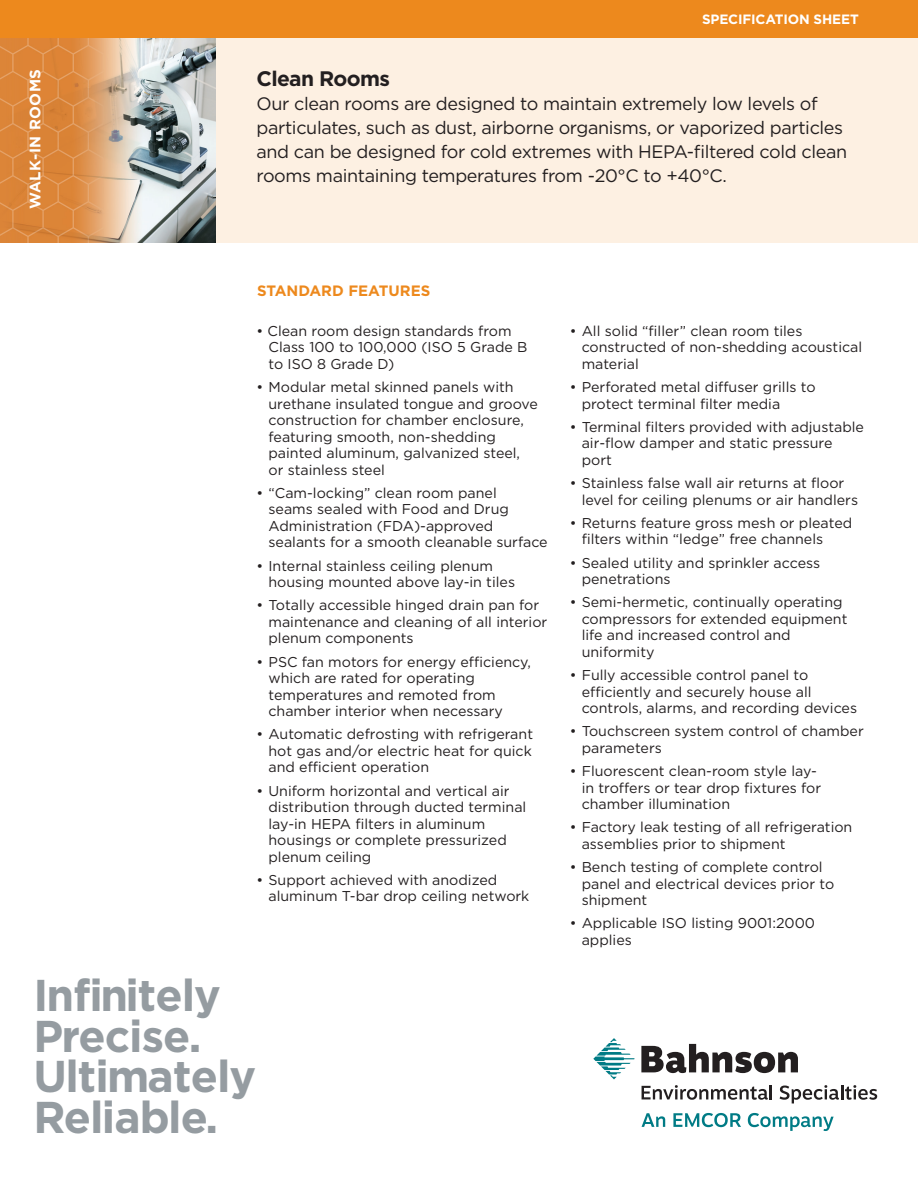
<style>
.page{position:relative;width:918px;height:1188px;background:#fff}
.page>*{position:absolute;margin:0;border:0;box-sizing:border-box;transform-origin:0 0}
.t1{font:700 44.55px/40.8px "Gotham";letter-spacing:-.02em;color:#959ca1}
.t2{font:700 21px "Gotham";letter-spacing:-.03em;color:#231f20}
.t3{font:18px/24px "Gotham";letter-spacing:-.02em;color:#231f20}
.t4{font:700 15.15px "Gotham";letter-spacing:.03em;color:#fff}
.t5{font:700 15px "Gotham";color:#ed891d}
.t6{font:14.25px/16.5px "Gotham";color:#231f20}
.t7{font:700 13.5px "Gotham";letter-spacing:-.01em;color:#fff}
</style>
<div class="page">
<div style="left:0;top:27px;width:918px;height:216px;background:#fdf0e2"></div>
<img style="left:0;top:38px;width:216px;height:205px">
<div style="left:0;top:0;width:918px;height:38px;background:#ed891d"></div>
<svg style="left:641px;top:1044px;width:157px;height:29px"></svg>
<svg style="left:642px;top:1085px;width:130px;height:15px"></svg>
<svg style="left:780px;top:1085px;width:97px;height:18px"></svg>
<svg style="left:593px;top:1038px;width:42px;height:41px"></svg>
<svg style="left:642px;top:1113px;width:23px;height:14px"></svg>
<svg style="left:673px;top:1113px;width:68px;height:14px"></svg>
<svg style="left:748px;top:1113px;width:86px;height:18px"></svg>
<p class="t4" style="left:25px;top:209px;width:142px;rotate:-90deg">WALK-IN ROOMS</p>
<p class="t7" style="left:702px;top:11px;width:158px">SPECIFICATION SHEET</p>
<p class="t2" style="left:256px;top:65px;width:135px">Clean Rooms</p>
<p class="t3" style="left:256px;top:91px;width:592px">Our clean rooms are designed to maintain extremely low levels of particulates, such as dust, airborne organisms, or vaporized particles and can be designed for cold extremes with HEPA-filtered cold clean rooms maintaining temperatures from -20°C to +40°C.</p>
<p class="t5" style="left:257px;top:281px;width:175px">STANDARD FEATURES</p>
<p class="t6" style="left:268px;top:322px;width:260px;text-indent:-12px">• Clean room design standards from<br>Class 100 to 100,000 (ISO 5 Grade B to ISO 8 Grade D)</p>
<p class="t6" style="left:268px;top:379px;width:271px;text-indent:-12px">• Modular metal skinned panels with urethane insulated tongue and groove construction for chamber enclosure, featuring smooth, non-shedding painted aluminum, galvanized steel, or stainless steel</p>
<p class="t6" style="left:268px;top:484px;width:281px;text-indent:-12px">• “Cam-locking” clean room panel<br>seams sealed with Food and Drug Administration (FDA)-approved sealants for a smooth cleanable surface</p>
<p class="t6" style="left:268px;top:557px;width:248px;text-indent:-12px">• Internal stainless ceiling plenum housing mounted above lay-in tiles</p>
<p class="t6" style="left:268px;top:597px;width:280px;text-indent:-12px">• Totally accessible hinged drain pan for maintenance and cleaning of all interior plenum components</p>
<p class="t6" style="left:268px;top:653px;width:264px;text-indent:-12px">• PSC fan motors for energy efficiency, which are rated for operating temperatures and remoted from chamber interior when necessary</p>
<p class="t6" style="left:268px;top:726px;width:266px;text-align:justify;text-indent:-12px">• Automatic defrosting with refrigerant hot gas and/or electric heat for quick and efficient operation</p>
<p class="t6" style="left:268px;top:782px;width:259px;text-indent:-12px">• Uniform horizontal and vertical air distribution through ducted terminal lay-in HEPA filters in aluminum housings or complete pressurized plenum ceiling</p>
<p class="t6" style="left:268px;top:871px;width:262px;text-indent:-12px">• Support achieved with anodized aluminum T-bar drop ceiling network</p>
<p class="t6" style="left:582px;top:322px;width:282px;text-indent:-12px">• All solid “filler” clean room tiles constructed of non-shedding acoustical material</p>
<p class="t6" style="left:582px;top:379px;width:235px;text-indent:-12px">• Perforated metal diffuser grills to protect terminal filter media</p>
<p class="t6" style="left:582px;top:418px;width:284px;text-indent:-12px">• Terminal filters provided with adjustable air-flow damper and static pressure port</p>
<p class="t6" style="left:582px;top:475px;width:278px;text-indent:-12px">• Stainless false wall air returns at floor level for ceiling plenums or air handlers</p>
<p class="t6" style="left:582px;top:514px;width:272px;text-indent:-12px">• Returns feature gross mesh or pleated filters within “ledge” free channels</p>
<p class="t6" style="left:582px;top:554px;width:240px;text-indent:-12px">• Sealed utility and sprinkler access penetrations</p>
<p class="t6" style="left:582px;top:594px;width:267px;text-indent:-12px">• Semi-hermetic, continually operating compressors for extended equipment life and increased control and uniformity</p>
<p class="t6" style="left:582px;top:667px;width:277px;text-indent:-12px">• Fully accessible control panel to efficiently and securely house all controls, alarms, and recording devices</p>
<p class="t6" style="left:582px;top:723px;width:284px;text-indent:-12px">• Touchscreen system control of chamber parameters</p>
<p class="t6" style="left:582px;top:763px;width:241px;text-indent:-12px">• Fluorescent clean-room style lay&shy;in troffers or tear drop fixtures for chamber illumination</p>
<p class="t6" style="left:582px;top:819px;width:272px;text-indent:-12px">• Factory leak testing of all refrigeration assemblies prior to shipment</p>
<p class="t6" style="left:582px;top:859px;width:254px;text-indent:-12px">• Bench testing of complete control panel and electrical devices prior to shipment</p>
<p class="t6" style="left:582px;top:915px;width:235px;text-indent:-12px">• Applicable ISO listing 9001:2000 applies</p>
<p class="t1" style="left:33px;top:974px;width:224px">Infinitely<br>Precise.<br>Ultimately<br>Reliable.</p>
</div>
